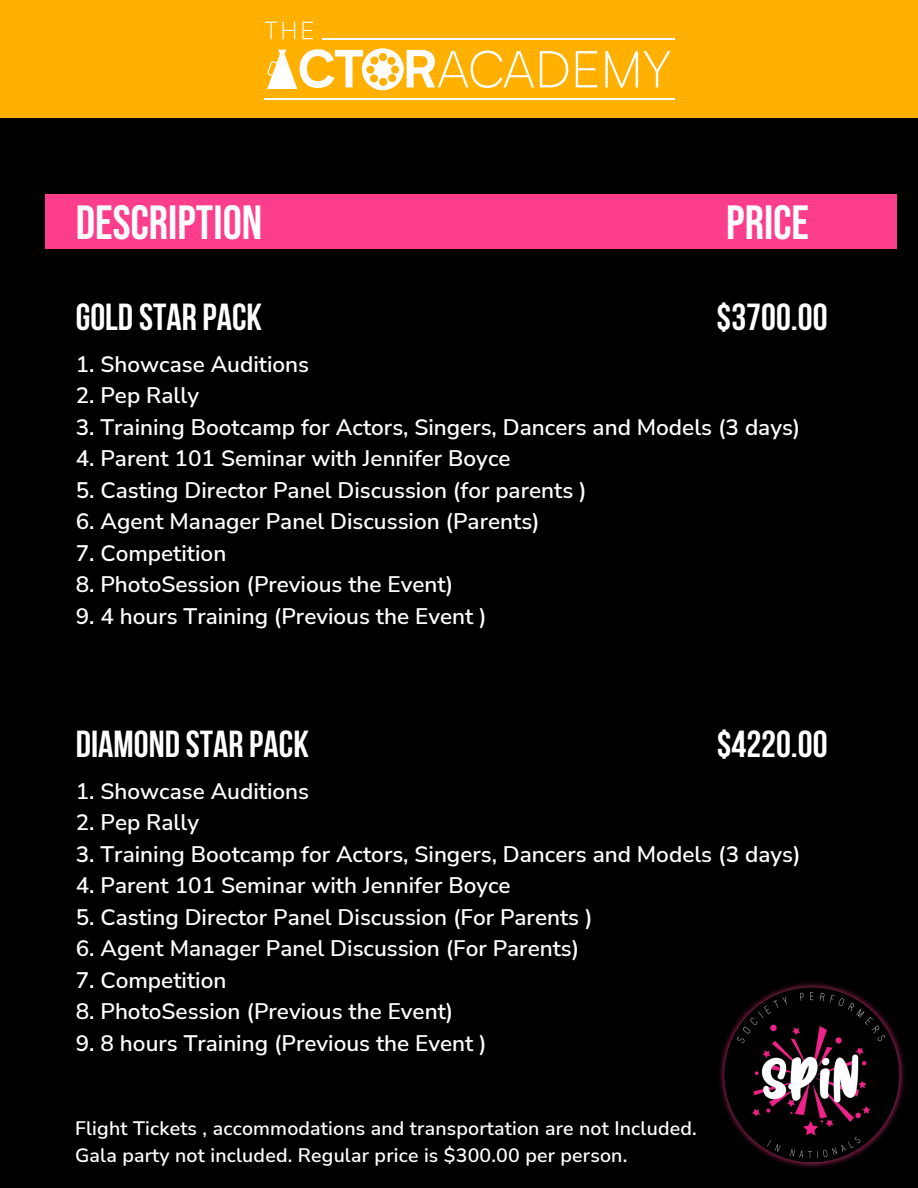
<style>
.page{position:relative;width:918px;height:1188px;background:#000}
.page>*{position:absolute;margin:0;border:0;box-sizing:border-box;transform-origin:0 0}
.t1{font:48px "Bebas Neue";color:#fff}
.t2{font:700 37.5px "Bebas Neue";color:#fff}
.t3{font:600 22.5px "Nunito Sans";color:#fff}
.t4{font:600 19.5px/27px "Nunito Sans";letter-spacing:.01em;color:#fff}
</style>
<div class="page">
<img style="left:719px;top:982px;width:186px;height:186px">
<div style="left:45px;top:195px;width:852px;height:54px;background:#fc3e8d"></div>
<div style="left:0;top:0;width:918px;height:118px;background:#ffb000"></div>
<svg style="left:265px;top:22px;width:12px;height:17px"></svg>
<svg style="left:283px;top:22px;width:12px;height:17px"></svg>
<svg style="left:302px;top:22px;width:11px;height:17px"></svg>
<svg style="left:267px;top:48px;width:267px;height:42px"></svg>
<svg style="left:540px;top:51px;width:28px;height:36px"></svg>
<svg style="left:576px;top:51px;width:21px;height:36px"></svg>
<svg style="left:605px;top:51px;width:65px;height:36px"></svg>
<hr style="left:322px;top:39px;width:353px;height:1px;background:#fff">
<hr style="left:265px;top:99px;width:410px;height:1px;background:#fff">
<h1 class="t1" style="left:76px;top:195px;width:188px">DESCRIPTION</h1>
<h1 class="t1" style="left:726px;top:195px;width:84px">PRICE</h1>
<h2 class="t2" style="left:717px;top:296px;width:112px">$3700.00</h2>
<h2 class="t2" style="left:76px;top:296px;width:188px">GOLD STAR PACK</h2>
<p class="t3" style="left:76px;top:348px;width:235px">1. Showcase Auditions</p>
<p class="t3" style="left:76px;top:380px;width:125px">2. Pep Rally</p>
<p class="t3" style="left:76px;top:411px;width:726px">3. Training Bootcamp for Actors, Singers, Dancers and Models (3 days)</p>
<p class="t3" style="left:76px;top:443px;width:436px">4. Parent 101 Seminar with Jennifer Boyce</p>
<p class="t3" style="left:76px;top:474px;width:512px">5. Casting Director Panel Discussion (for parents )</p>
<p class="t3" style="left:76px;top:506px;width:466px">6. Agent Manager Panel Discussion (Parents)</p>
<p class="t3" style="left:76px;top:537px;width:152px">7. Competition</p>
<p class="t3" style="left:76px;top:569px;width:379px">8. PhotoSession (Previous the Event)</p>
<p class="t3" style="left:76px;top:600px;width:413px">9. 4 hours Training (Previous the Event )</p>
<h2 class="t2" style="left:717px;top:723px;width:112px">$4220.00</h2>
<h2 class="t2" style="left:76px;top:723px;width:235px">DIAMOND STAR PACK</h2>
<p class="t3" style="left:76px;top:775px;width:235px">1. Showcase Auditions</p>
<p class="t3" style="left:76px;top:807px;width:125px">2. Pep Rally</p>
<p class="t3" style="left:76px;top:838px;width:726px">3. Training Bootcamp for Actors, Singers, Dancers and Models (3 days)</p>
<p class="t3" style="left:76px;top:870px;width:436px">4. Parent 101 Seminar with Jennifer Boyce</p>
<p class="t3" style="left:76px;top:901px;width:518px">5. Casting Director Panel Discussion (For Parents )</p>
<p class="t3" style="left:76px;top:933px;width:505px">6. Agent Manager Panel Discussion (For Parents)</p>
<p class="t3" style="left:76px;top:964px;width:152px">7. Competition</p>
<p class="t3" style="left:76px;top:996px;width:379px">8. PhotoSession (Previous the Event)</p>
<p class="t3" style="left:76px;top:1027px;width:413px">9. 8 hours Training (Previous the Event )</p>
<p class="t4" style="left:75px;top:1114px;width:623px">Flight Tickets , accommodations and transportation are not Included.<br>Gala party not included. Regular price is $300.00 per person.</p>
</div>
